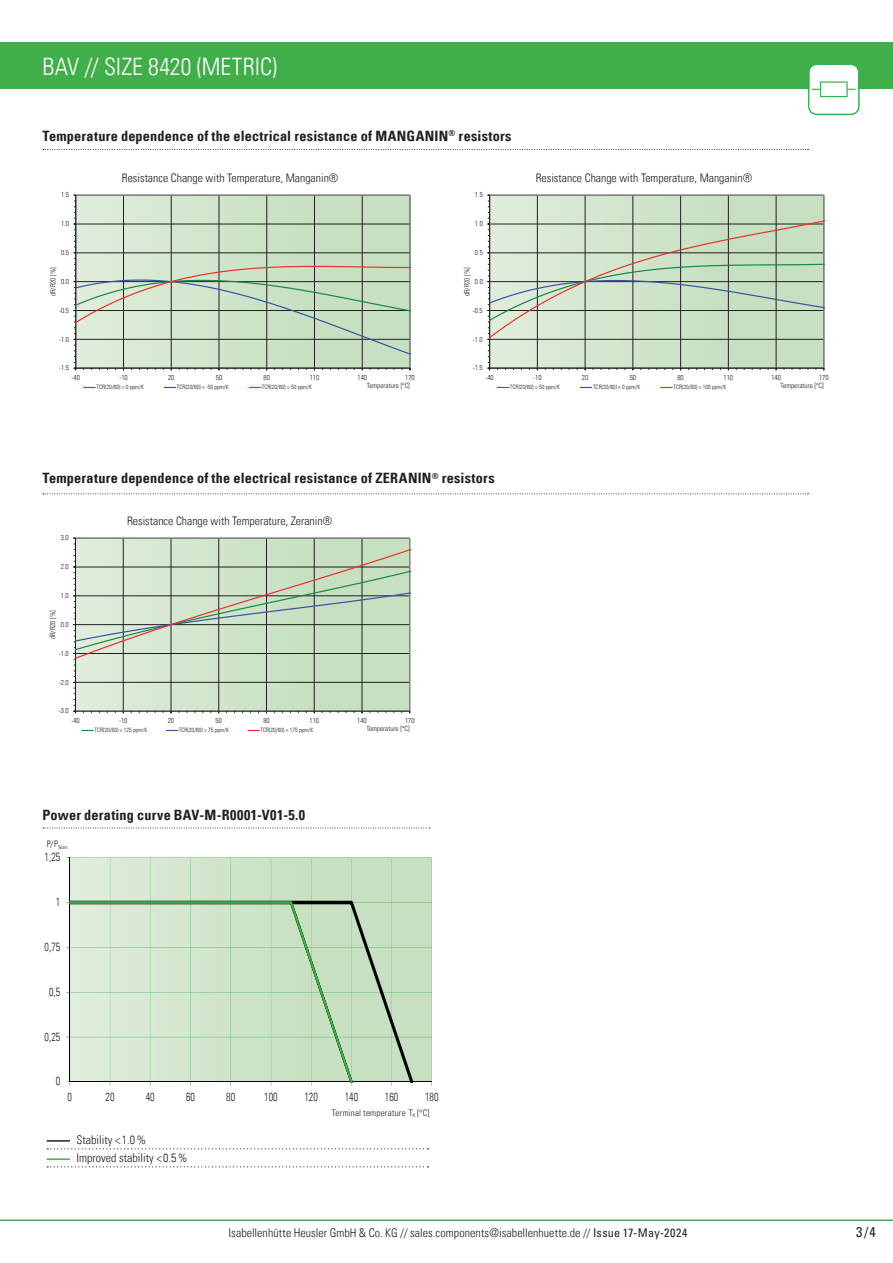
<style>
.page{position:relative;width:893px;height:1263px;background:#fff}
.page>*{position:absolute;margin:0;border:0;box-sizing:border-box;transform-origin:0 0}
.t1{font:24px "Univers Com 47 Light Cond";letter-spacing:.005em;color:#fff}
.t2{font:14.25px "Univers Com 67 Bold Cond";letter-spacing:.015em;color:#231f20}
.t3{font:condensed 14.25px "Univers Com 57";color:#231f20}
.t4{font:12px/18px "Univers Com 47 Light Cond";color:#231f20}
.t5{font:11.85px "Univers Com 47 Light Cond";color:#231f20}
.t6{font:11.7px "Univers Com 47 Light Cond";color:#231f20;scale:.85 1}
.t7{font:9px "Univers Com 47 Light Cond";letter-spacing:.025em;color:#231f20}
.t8{font:7.2px "Univers Com 47 Light Cond";letter-spacing:-.005em;color:#231f20}
.t9{font:6px "Univers Com 47 Light Cond";color:#231f20}
.s1{font-family:"Calibri"}
.s2{font-family:"Univers Com 57";font-stretch:condensed}
</style>
<div class="page">
<hr style="left:0;top:1219px;width:893px;height:2px;background:#40ae49">
<div style="left:0;top:43px;width:893px;height:46px;background:#40ae49"></div>
<svg style="left:808px;top:65px;width:52px;height:50px"></svg>
<svg style="left:43px;top:149px;width:765px;height:1px"></svg>
<svg style="left:47px;top:1140px;width:23px;height:1px"></svg>
<hr style="left:47px;top:1158px;width:23px;height:2px;background:#40ae49">
<svg style="left:47px;top:1148px;width:382px;height:1px"></svg>
<svg style="left:47px;top:1166px;width:382px;height:1px"></svg>
<svg style="left:43px;top:828px;width:387px;height:1px"></svg>
<img style="left:71px;top:858px;width:361px;height:224px">
<hr style="left:70px;top:1037px;width:362px;height:1px;background:#3fae49">
<hr style="left:70px;top:992px;width:362px;height:1px;background:#3fae49">
<hr style="left:70px;top:947px;width:362px;height:1px;background:#3fae49">
<hr style="left:70px;top:902px;width:362px;height:1px;background:#3fae49">
<hr style="left:70px;top:857px;width:362px;height:1px;background:#3fae49">
<hr style="left:432px;top:858px;width:1px;height:224px;background:#3fae49">
<hr style="left:392px;top:858px;width:1px;height:224px;background:#3fae49">
<hr style="left:351px;top:858px;width:1px;height:224px;background:#3fae49">
<hr style="left:311px;top:858px;width:1px;height:224px;background:#3fae49">
<hr style="left:271px;top:858px;width:1px;height:224px;background:#3fae49">
<hr style="left:231px;top:858px;width:1px;height:224px;background:#3fae49">
<hr style="left:190px;top:858px;width:1px;height:224px;background:#3fae49">
<hr style="left:150px;top:858px;width:1px;height:224px;background:#3fae49">
<hr style="left:110px;top:858px;width:1px;height:224px;background:#3fae49">
<hr style="left:70px;top:858px;width:1px;height:224px;background:#000">
<hr style="left:70px;top:1082px;width:362px;height:1px;background:#000">
<svg style="left:353px;top:901px;width:60px;height:182px;background:#b9d2b4"></svg>
<svg style="left:70px;top:901px;width:283px;height:182px;background:#cae0c6"></svg>
<svg style="left:73px;top:195px;width:338px;height:175px;background:#c3d5be"></svg>
<svg style="left:164px;top:387px;width:12px;height:1px"></svg>
<svg style="left:249px;top:387px;width:12px;height:1px"></svg>
<svg style="left:73px;top:538px;width:337px;height:175px;background:#c3d6be"></svg>
<svg style="left:166px;top:730px;width:12px;height:1px"></svg>
<svg style="left:487px;top:195px;width:338px;height:175px;background:#c5d5c0"></svg>
<svg style="left:490px;top:216px;width:334px;height:153px;background:#c2d4bd"></svg>
<svg style="left:497px;top:387px;width:12px;height:1px"></svg>
<svg style="left:580px;top:387px;width:12px;height:1px"></svg>
<svg style="left:43px;top:493px;width:765px;height:1px"></svg>
<h1 class="t1" style="left:43px;top:52px;width:236px">BAV // SIZE 8420 (METRIC)</h1>
<h2 class="t2" style="left:43px;top:127px;width:471px">Temperature dependence of the electrical resistance of MANGANIN<sup>®</sup> resistors</h2>
<h3 class="t5" style="left:122px;top:171px;width:218px">Resistance Change with Temperature, Manganin®</h3>
<p class="t8" style="left:61px;top:191px;width:9px">1.5</p>
<p class="t8" style="left:475px;top:191px;width:9px">1.5</p>
<p class="t8" style="left:61px;top:219px;width:9px">1.0</p>
<p class="t8" style="left:475px;top:219px;width:9px">1.0</p>
<p class="t8" style="left:61px;top:248px;width:9px">0.5</p>
<p class="t8" style="left:475px;top:248px;width:9px">0.5</p>
<p class="t8" style="left:49px;top:296px;width:31px;rotate:-90deg">dR/R20 [%]</p>
<p class="t8" style="left:61px;top:277px;width:9px">0.0</p>
<p class="t8" style="left:462px;top:296px;width:31px;rotate:-90deg">dR/R20 [%]</p>
<p class="t8" style="left:475px;top:277px;width:9px">0.0</p>
<p class="t8" style="left:59px;top:306px;width:11px">-0.5</p>
<p class="t8" style="left:473px;top:306px;width:11px">-0.5</p>
<p class="t8" style="left:59px;top:335px;width:11px">-1.0</p>
<p class="t8" style="left:473px;top:335px;width:11px">-1.0</p>
<p class="t8" style="left:59px;top:364px;width:11px">-1.5</p>
<p class="t8" style="left:473px;top:364px;width:11px">-1.5</p>
<h3 class="t5" style="left:536px;top:171px;width:218px">Resistance Change with Temperature, Manganin®</h3>
<p class="t8" style="left:72px;top:373px;width:10px">-40</p>
<p class="t8" style="left:119px;top:373px;width:10px">-10</p>
<p class="t8" style="left:168px;top:373px;width:8px">20</p>
<p class="t8" style="left:216px;top:373px;width:8px">50</p>
<p class="t8" style="left:264px;top:373px;width:8px">80</p>
<p class="t8" style="left:310px;top:373px;width:11px">110</p>
<p class="t8" style="left:357px;top:373px;width:11px">140</p>
<p class="t8" style="left:405px;top:373px;width:11px">170</p>
<p class="t8" style="left:485px;top:373px;width:10px">-40</p>
<p class="t8" style="left:533px;top:373px;width:10px">-10</p>
<p class="t8" style="left:582px;top:373px;width:8px">20</p>
<p class="t8" style="left:630px;top:373px;width:8px">50</p>
<p class="t8" style="left:677px;top:373px;width:8px">80</p>
<p class="t8" style="left:724px;top:373px;width:11px">110</p>
<p class="t8" style="left:771px;top:373px;width:11px">140</p>
<p class="t8" style="left:819px;top:373px;width:11px">170</p>
<p class="t9" style="left:96px;top:384px;width:49px">TCR(20/60) = 0 ppm/K</p>
<p class="t9" style="left:177px;top:384px;width:53px">TCR(20/60) = -50 ppm/K</p>
<p class="t9" style="left:262px;top:384px;width:52px">TCR(20/60) = 50 ppm/K</p>
<p class="t8" style="left:367px;top:381px;width:45px">Temperature [<span class="s1">°</span>C]</p>
<p class="t9" style="left:510px;top:384px;width:52px">TCR(20/60) = 50 ppm/K</p>
<p class="t9" style="left:593px;top:384px;width:49px">TCR(20/60) = 0 ppm/K</p>
<p class="t9" style="left:673px;top:384px;width:55px">TCR(20/60) = 100 ppm/K</p>
<p class="t8" style="left:781px;top:381px;width:45px">Temperature [<span class="s1">°</span>C]</p>
<h2 class="t2" style="left:43px;top:470px;width:454px">Temperature dependence of the electrical resistance of ZERANIN<sup>®</sup> resistors</h2>
<p class="t8" style="left:61px;top:533px;width:9px">3.0</p>
<p class="t8" style="left:61px;top:562px;width:9px">2.0</p>
<p class="t8" style="left:61px;top:591px;width:9px">1.0</p>
<p class="t8" style="left:48px;top:639px;width:31px;rotate:-90deg">dR/R20 [%]</p>
<p class="t8" style="left:61px;top:620px;width:9px">0.0</p>
<p class="t8" style="left:59px;top:649px;width:11px">-1.0</p>
<p class="t8" style="left:59px;top:678px;width:11px">-2.0</p>
<p class="t8" style="left:59px;top:706px;width:11px">-3.0</p>
<h3 class="t5" style="left:127px;top:514px;width:207px">Resistance Change with Temperature, Zeranin®</h3>
<p class="t8" style="left:71px;top:716px;width:10px">-40</p>
<p class="t8" style="left:119px;top:716px;width:10px">-10</p>
<p class="t8" style="left:168px;top:716px;width:8px">20</p>
<p class="t8" style="left:216px;top:716px;width:8px">50</p>
<p class="t8" style="left:263px;top:716px;width:8px">80</p>
<p class="t8" style="left:310px;top:716px;width:11px">110</p>
<p class="t8" style="left:357px;top:716px;width:11px">140</p>
<p class="t8" style="left:405px;top:716px;width:11px">170</p>
<p class="t9" style="left:95px;top:727px;width:55px">TCR(20/60) = 125 ppm/K</p>
<p class="t9" style="left:179px;top:727px;width:52px">TCR(20/60) = 75 ppm/K</p>
<p class="t9" style="left:261px;top:727px;width:55px">TCR(20/60) = 175 ppm/K</p>
<h2 class="t2" style="left:43px;top:806px;width:264px">Power derating curve BAV-M-R0001-V01-5.0</h2>
<p class="t7" style="left:47px;top:839px;width:23px">P/P<sub>Nom</sub></p>
<h3 class="t6" style="left:45px;top:850px;width:20px">1,25</h3>
<h3 class="t6" style="left:56px;top:895px;width:7px">1</h3>
<h3 class="t6" style="left:45px;top:940px;width:20px">0,75</h3>
<h3 class="t6" style="left:49px;top:985px;width:15px">0,5</h3>
<h3 class="t6" style="left:45px;top:1029px;width:20px">0,25</h3>
<h3 class="t6" style="left:56px;top:1074px;width:7px">0</h3>
<p class="t8" style="left:366px;top:724px;width:45px">Temperature [<span class="s1">°</span>C]</p>
<h3 class="t6" style="left:68px;top:1090px;width:7px">0</h3>
<h3 class="t6" style="left:106px;top:1090px;width:12px">20</h3>
<h3 class="t6" style="left:146px;top:1090px;width:12px">40</h3>
<h3 class="t6" style="left:186px;top:1090px;width:12px">60</h3>
<h3 class="t6" style="left:226px;top:1090px;width:12px">80</h3>
<h3 class="t6" style="left:264px;top:1090px;width:17px">100</h3>
<h3 class="t6" style="left:304px;top:1090px;width:17px">120</h3>
<h3 class="t6" style="left:345px;top:1090px;width:17px">140</h3>
<h3 class="t6" style="left:385px;top:1090px;width:17px">160</h3>
<h3 class="t6" style="left:425px;top:1090px;width:17px">180</h3>
<h3 class="t4" style="left:76px;top:1130px;width:112px">Stability &lt; 1.0%<br>Improved stability &lt; 0.5%</h3>
<p class="t7" style="left:332px;top:1107px;width:99px">Terminal temperature T<sub>K</sub> [°C]</p>
<h3 class="t4" style="left:229px;top:1223px;width:460px">Isabellenhütte Heusler GmbH &amp; Co. KG // sales.components@isabellenhuette.de // <span class="s2">Issue 17-May-2024</span></h3>
<h2 class="t3" style="left:856px;top:1223px;width:21px">3/4</h2>
</div>
